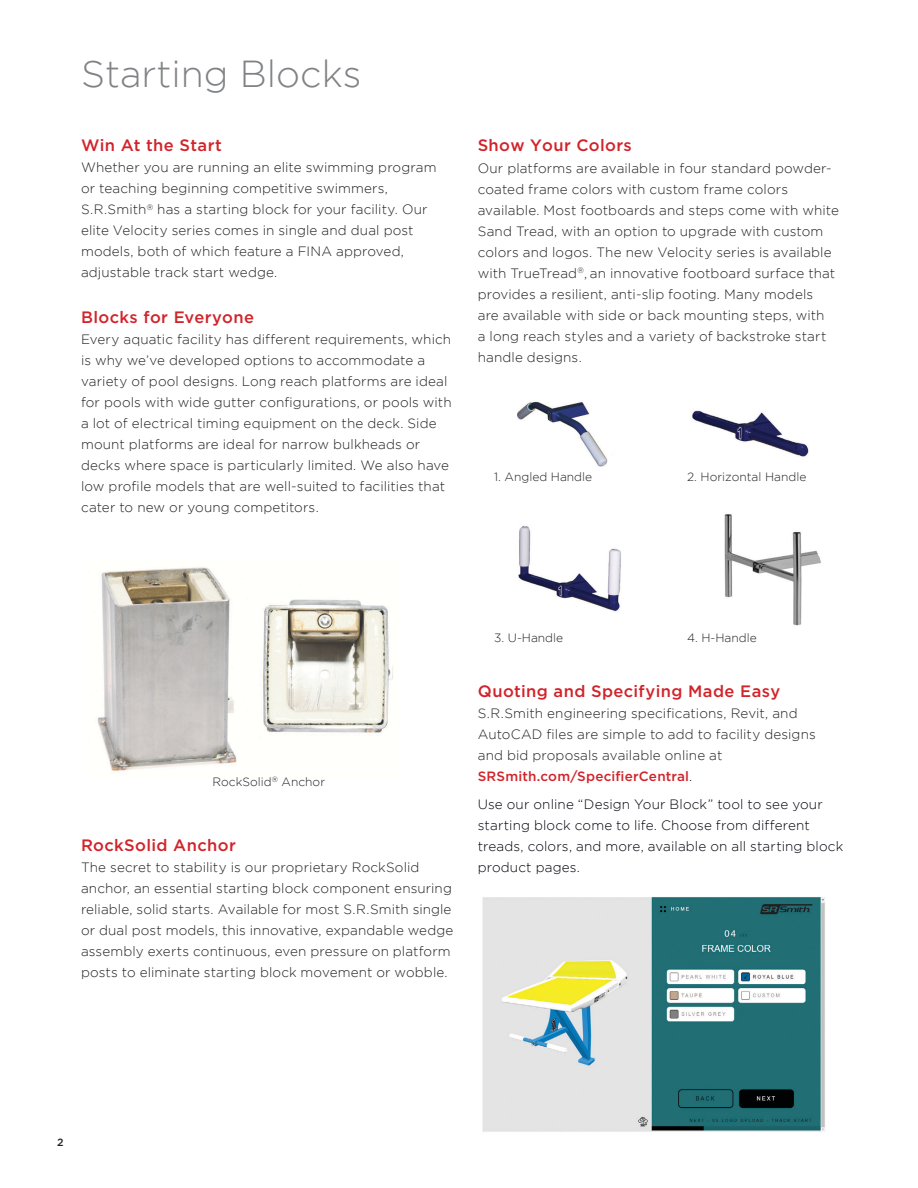
<style>
.page{position:relative;width:918px;height:1188px;background:#fff}
.page>*{position:absolute;margin:0;border:0;box-sizing:border-box;transform-origin:0 0}
._1_headline{font:300 37.5px "Gotham";color:#808285}
._2_subhead{font:500 16.5px "Gotham";letter-spacing:.025em;color:#d2232a}
._3_intro_body{font:500 16.5px "Gotham";letter-spacing:.02em;color:#d2232a}
._3_intro_body-2{font:300 13.5px/21px "Gotham";letter-spacing:.01em;color:#231f20}
._3_intro_body-3{font:300 13.5px/21px "Gotham";letter-spacing:.01em;color:#01020b}
._4_caption{font:300 12px "Gotham";color:#231f20}
.t1{font:500 10.5px "Gotham";color:#231f20}
.s1{font-weight:500;color:#d2232a}
.s2{color:#01020b}
</style>
<div class="page">
<img style="left:517px;top:401px;width:91px;height:66px">
<img style="left:692px;top:410px;width:117px;height:47px">
<img style="left:518px;top:525px;width:103px;height:87px">
<img style="left:724px;top:514px;width:97px;height:112px">
<img style="left:482px;top:897px;width:343px;height:235px">
<img style="left:97px;top:567px;width:296px;height:204px">
<p class="_1_headline" style="left:81px;top:53px;width:282px">Starting Blocks</p>
<p class="_2_subhead" style="left:81px;top:135px;width:142px">Win At the Start</p>
<p class="_3_intro_body-2" style="left:81px;top:157px;width:357px">Whether you are running an elite swimming program or teaching beginning competitive swimmers, S.R.Smith<sup>®</sup> has a starting block for your facility. Our elite Velocity series comes in single and dual post models, both of which feature a FINA approved, adjustable track start wedge.</p>
<p class="_2_subhead" style="left:81px;top:306px;width:175px">Blocks for Everyone</p>
<p class="_3_intro_body-2" style="left:81px;top:328px;width:372px">Every aquatic facility has different requirements, which is why we’ve developed options to accommodate a variety of pool designs. Long reach platforms are ideal for pools with wide gutter configurations, or pools with a lot of electrical timing equipment on the deck. Side mount platforms are ideal for narrow bulkheads or decks where space is particularly limited. We also have low profile models that are well-suited to facilities that cater to new or young competitors.</p>
<p class="_3_intro_body" style="left:478px;top:135px;width:156px">Show Your Colors</p>
<p class="_3_intro_body-2" style="left:478px;top:157px;width:363px">Our platforms are available in four standard powder&shy;coated frame colors with custom frame colors available. Most footboards and steps come with white Sand Tread, with an option to upgrade with custom colors and logos. The new Velocity series is available with TrueTread<sup>®</sup>, an innovative footboard surface that provides a resilient, anti-slip footing. Many models<br>are available with side or back mounting steps, with<br>a long reach styles and a variety of backstroke start handle designs.</p>
<p class="_4_caption" style="left:494px;top:471px;width:99px">1. Angled Handle</p>
<p class="_4_caption" style="left:687px;top:471px;width:121px">2. Horizontal Handle</p>
<p class="_4_caption" style="left:213px;top:775px;width:114px">RockSolid<sup>®</sup> Anchor</p>
<p class="_2_subhead" style="left:81px;top:835px;width:156px">RockSolid Anchor</p>
<p class="_3_intro_body-2" style="left:81px;top:857px;width:374px">The secret to stability is our proprietary RockSolid anchor, an essential starting block component ensuring reliable, solid starts. Available for most S.R.Smith single or dual post models, this innovative, expandable wedge assembly exerts continuous, even pressure on platform posts to eliminate starting block movement or wobble.</p>
<p class="_4_caption" style="left:494px;top:631px;width:70px">3. U-Handle</p>
<p class="_4_caption" style="left:687px;top:631px;width:71px">4. H-Handle</p>
<p class="_2_subhead" style="left:478px;top:681px;width:304px">Quoting and Specifying Made Easy</p>
<p class="_3_intro_body-2" style="left:478px;top:703px;width:340px">S.R.Smith engineering specifications, Revit, and AutoCAD files are simple to add to facility designs and bid proposals available online at <span class="s1">SRSmith.com/SpecifierCentral</span><span class="s2">.</span></p>
<p class="_3_intro_body-3" style="left:478px;top:794px;width:367px">Use our online “Design Your Block” tool to see your starting block come to life. Choose from different treads, colors, and more, available on all starting block product pages.</p>
<p class="t1" style="left:57px;top:1135px;width:8px">2</p>
</div>
